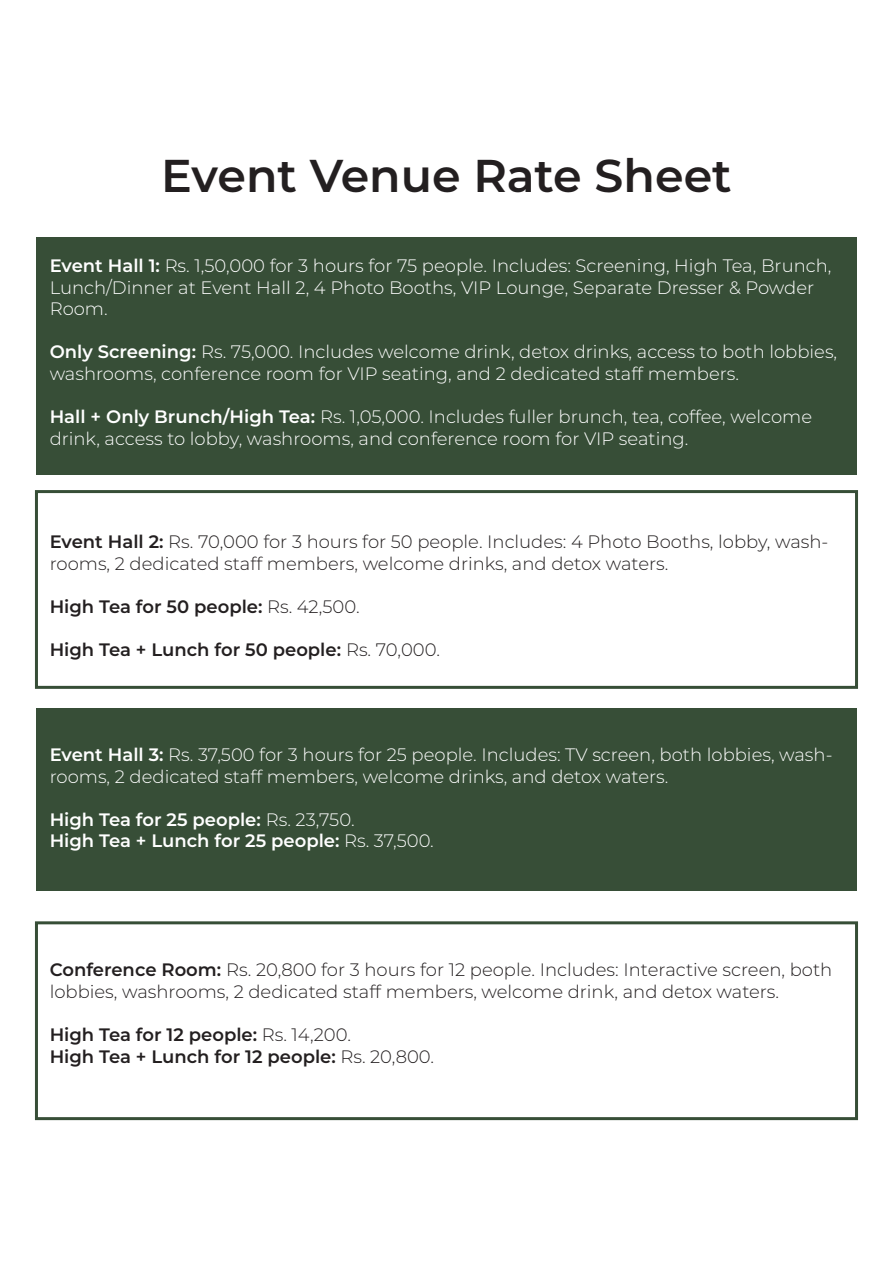
<style>
.page{position:relative;width:893px;height:1263px;background:#fff}
.page>*{position:absolute;margin:0;border:0;box-sizing:border-box;transform-origin:0 0}
.t1{font:600 45.9px "Montserrat";color:#231f20}
.t2{font:300 18px/21.6px "Montserrat";color:#fff}
.t3{font:300 18px/21.6px "Montserrat";color:#231f20}
.t4{font:600 18px/21.6px "Montserrat";color:#231f20}
.t5{font:600 18px/21.6px "Montserrat";color:#fff}
.s1{font-weight:600}
.s2{font-weight:300}
</style>
<div class="page">
<div style="left:36px;top:237px;width:820px;height:238px;background:#374e37"></div>
<div style="left:36px;top:709px;width:820px;height:182px;background:#374e37"></div>
<div style="left:35px;top:490px;width:823px;height:199px;border:3px solid #374e37"></div>
<div style="left:35px;top:921px;width:823px;height:199px;border:3px solid #374e37"></div>
<h1 class="t1" style="left:161px;top:143px;width:572px">Event Venue Rate Sheet</h1>
<p class="t2" style="left:50px;top:254px;width:783px"><span class="s1">Event Hall 1:</span> Rs. 1,50,000 for 3 hours for 75 people. Includes: Screening, High Tea, Brunch,<br>Lunch/Dinner at Event Hall 2, 4 Photo Booths, VIP Lounge, Separate Dresser &amp; Powder<br>Room.</p>
<p class="t2" style="left:50px;top:341px;width:789px"><span class="s1">Only Screening:</span> Rs. 75,000. Includes welcome drink, detox drinks, access to both lobbies, washrooms, conference room for VIP seating, and 2 dedicated staff members.</p>
<p class="t2" style="left:50px;top:405px;width:764px"><span class="s1">Hall + Only Brunch/High Tea:</span> Rs. 1,05,000. Includes fuller brunch, tea, coffee, welcome drink, access to lobby, washrooms, and conference room for VIP seating.</p>
<p class="t3" style="left:50px;top:530px;width:780px"><span class="s1">Event Hall 2:</span> Rs. 70,000 for 3 hours for 50 people. Includes: 4 Photo Booths, lobby, wash&shy;rooms, 2 dedicated staff members, welcome drinks, and detox waters.</p>
<p class="t4" style="left:50px;top:595px;width:311px">High Tea for 50 people: <span class="s2">Rs. 42,500.</span></p>
<p class="t4" style="left:50px;top:638px;width:392px">High Tea + Lunch for 50 people: <span class="s2">Rs. 70,000.</span></p>
<p class="t2" style="left:50px;top:743px;width:784px"><span class="s1">Event Hall 3:</span> Rs. 37,500 for 3 hours for 25 people. Includes: TV screen, both lobbies, wash&shy;rooms, 2 dedicated staff members, welcome drinks, and detox waters.</p>
<p class="t5" style="left:50px;top:808px;width:386px">High Tea for 25 people: <span class="s2">Rs. 23,750.<br></span>High Tea + Lunch for 25 people: <span class="s2">Rs. 37,500.</span></p>
<p class="t3" style="left:50px;top:959px;width:784px"><span class="s1">Conference Room:</span> Rs. 20,800 for 3 hours for 12 people. Includes: Interactive screen, both lobbies, washrooms, 2 dedicated staff members, welcome drink, and detox waters.</p>
<p class="t4" style="left:50px;top:1023px;width:386px">High Tea for 12 people: <span class="s2">Rs. 14,200.<br></span>High Tea + Lunch for 12 people: <span class="s2">Rs. 20,800.</span></p>
</div>
